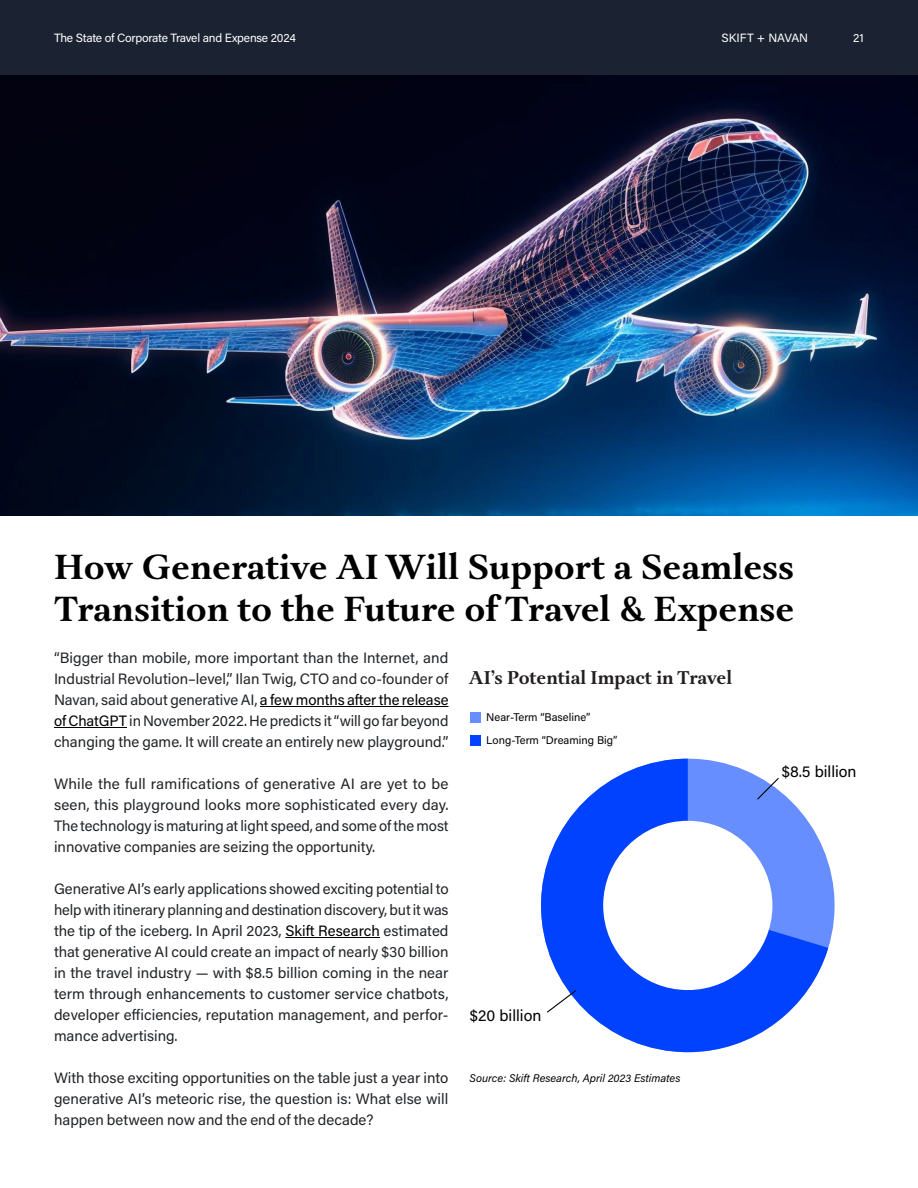
<style>
.page{position:relative;width:918px;height:1188px;background:#fff}
.page>*{position:absolute;margin:0;border:0;box-sizing:border-box;transform-origin:0 0}
.t1{font:700 36px/42px "Aria Text G2";color:#000}
.t2{font:700 19.05px "Aria Text G2";color:#231f20}
.t3{font:15.9px "Acumin Pro";color:#000}
.Body{font:15px/21px "Acumin Pro";color:#212427;text-align:justify}
.t4{font:12px "Acumin Pro";letter-spacing:-.02em;color:#fff}
.t5{font:12px "Acumin Pro";color:#fff}
.t6{font:11.1px "Acumin Pro";color:#000}
.t7{font:italic 11.1px "Acumin Pro";color:#000}
.s1{color:#000}
</style>
<div class="page">
<div style="left:0;top:0;width:918px;height:75px;background:#1b2332"></div>
<hr style="left:260px;top:706px;width:188px;height:1px;background:#000">
<hr style="left:54px;top:727px;width:73px;height:1px;background:#000">
<hr style="left:285px;top:937px;width:95px;height:1px;background:#000">
<div style="left:470px;top:713px;width:11px;height:10px;background:#668eff"></div>
<div style="left:470px;top:736px;width:11px;height:10px;background:#0042ff"></div>
<svg style="left:541px;top:759px;width:287px;height:293px;fill:#0042ff"></svg>
<div style="left:603px;top:821px;width:169px;height:169px;background:#fff;border-radius:50%"></div>
<svg style="left:756px;top:777px;width:24px;height:24px"></svg>
<svg style="left:546px;top:989px;width:31px;height:25px"></svg>
<img style="left:0;top:75px;width:918px;height:441px">
<p class="t4" style="left:54px;top:29px;width:243px">The State of Corporate Travel and Expense 2024</p>
<p class="t5" style="left:722px;top:29px;width:88px">SKIFT + NAVAN</p>
<p class="t4" style="left:853px;top:29px;width:12px">21</p>
<p class="t1" style="left:54px;top:548px;width:742px">How Generative AI Will Support a Seamless<br>Transition to the Future of Travel &amp; Expense</p>
<p class="Body" style="left:54px;top:647px;width:396px">“Bigger than mobile, more important than the Internet, and Industrial Revolution–level,” Ilan Twig, CTO and co-founder of Navan, said about generative AI, <span class="s1">a few months after the release of ChatGPT</span> in November 2022. He predicts it “will go far beyond changing the game. It will create an entirely new playground.”</p>
<p class="Body" style="left:54px;top:773px;width:396px">While the full ramifications of generative AI are yet to be seen, this playground looks more sophisticated every day.<br>The technology is maturing at light speed, and some of the most innovative companies are seizing the opportunity.</p>
<p class="Body" style="left:54px;top:878px;width:396px">Generative AI’s early applications showed exciting potential to help with itinerary planning and destination discovery, but it was the tip of the iceberg. In April 2023, <span class="s1">Skift Research</span> estimated that generative AI could create an impact of nearly $30 billion in the travel industry — with $8.5 billion coming in the near term through enhancements to customer service chatbots, developer efficiencies, reputation management, and perfor&shy;mance advertising.</p>
<p class="Body" style="left:54px;top:1067px;width:396px">With those exciting opportunities on the table just a year into generative AI’s meteoric rise, the question is: What else will happen between now and the end of the decade?</p>
<p class="t2" style="left:469px;top:667px;width:265px">AI’s Potential Impact in Travel</p>
<p class="t6" style="left:486px;top:709px;width:106px">Near-Term “Baseline”</p>
<p class="t6" style="left:486px;top:732px;width:133px">Long-Term “Dreaming Big”</p>
<p class="t3" style="left:782px;top:761px;width:76px">$8.5 billion</p>
<p class="t3" style="left:470px;top:1004px;width:73px">$20 billion</p>
<p class="t7" style="left:470px;top:1070px;width:212px">Source: Skift Research, April 2023 Estimates</p>
</div>
